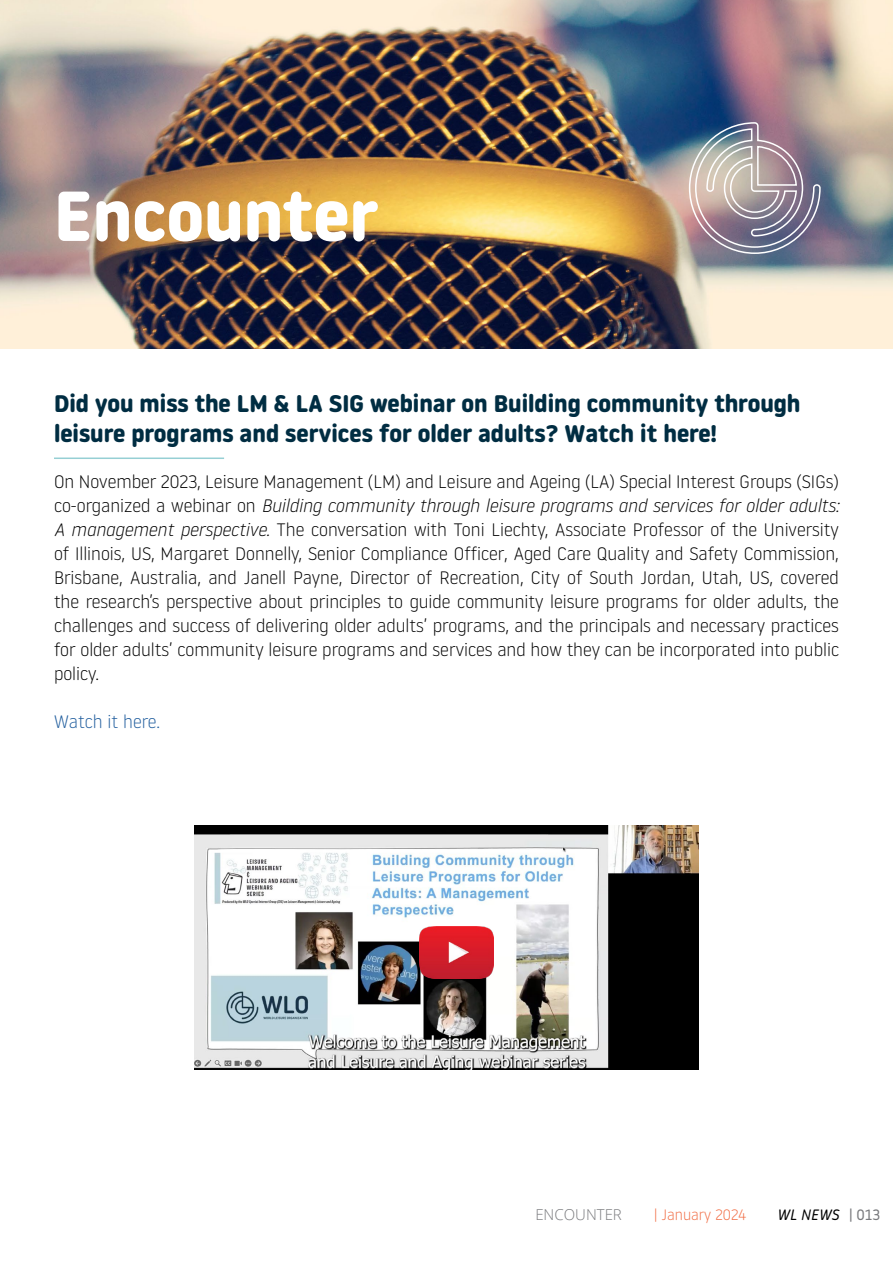
<style>
.page{position:relative;width:893px;height:1263px;background:#fff}
.page>*{position:absolute;margin:0;border:0;box-sizing:border-box;transform-origin:0 0}
.t1{font:700 70.5px "Noway Round";color:#fff}
.t2{font:700 24px/30px "Noway Round";color:#002d42}
.t3{font:300 18px/24px "Noway Round";color:#000;text-align:justify}
.t4{font:300 18px "Noway Round";color:#215e9e}
.t5{font:300 15px "Noway Round";color:#f16c43}
.t6{font:italic 15px "Noway Round";color:#000}
.t7{font:300 15px "Open Sans";color:#797a7d}
.s1{font-style:italic}
.s2{font-style:normal;color:#797a7d}
</style>
<div class="page">
<img style="left:195px;top:826px;width:503px;height:244px">
<hr style="left:54px;top:457px;width:170px;height:2px;background:#96cfd4">
<img style="left:419px;top:927px;width:74px;height:52px">
<img style="left:0;top:0;width:893px;height:349px">
<svg style="left:688px;top:121px;width:133px;height:134px;background:#99919c"></svg>
<h1 class="t1" style="left:54px;top:175px;width:325px">Encounter</h1>
<h2 class="t2" style="left:54px;top:388px;width:748px">Did you miss the LM &amp; LA SIG webinar on Building community through leisure programs and services for older adults? Watch it here!</h2>
<p class="t3" style="left:54px;top:469px;width:786px">On November 2023, Leisure Management (LM) and Leisure and Ageing (LA) Special Interest Groups (SIGs) co-organized a webinar on <span class="s1">Building community through leisure programs and services for older adults:<br>A management perspective.</span> The conversation with Toni Liechty, Associate Professor of the University of Illinois, US, Margaret Donnelly, Senior Compliance Officer, Aged Care Quality and Safety Commission, Brisbane, Australia, and Janell Payne, Director of Recreation, City of South Jordan, Utah, US, covered the research’s perspective about principles to guide community leisure programs for older adults, the challenges and success of delivering older adults’ programs, and the principals and necessary practices for older adults’ community leisure programs and services and how they can be incorporated into public policy.</p>
<p class="t4" style="left:54px;top:710px;width:108px">Watch it here.</p>
<p class="t7" style="left:535px;top:1204px;width:88px">ENCOUNTER</p>
<p class="t5" style="left:654px;top:1204px;width:94px">| January 2024</p>
<p class="t6" style="left:777px;top:1204px;width:105px">WL NEWS <span class="s2">| 013</span></p>
</div>
